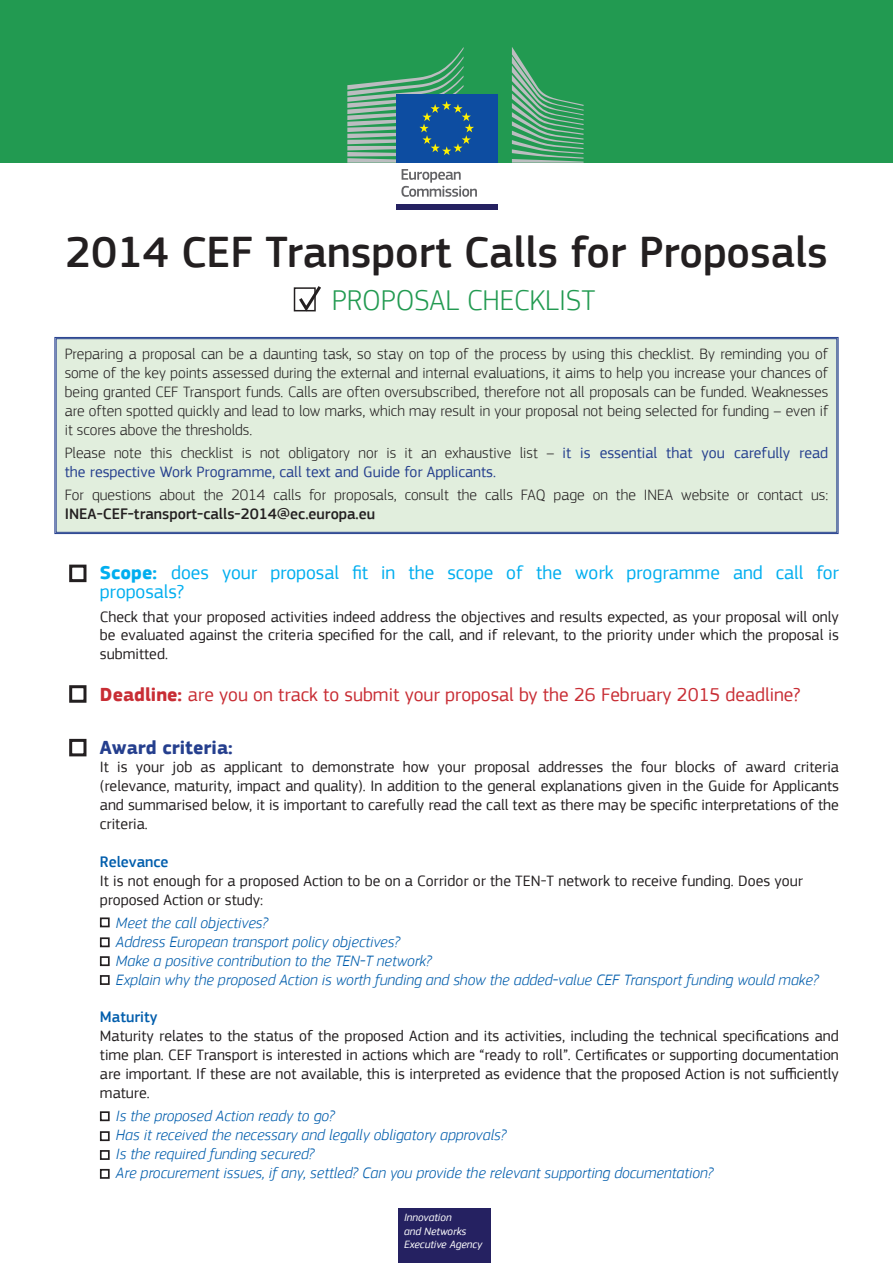
<style>
.page{position:relative;width:893px;height:1263px;background:#fff}
.page>*{position:absolute;margin:0;border:0;box-sizing:border-box;transform-origin:0 0}
.t1{font:500 45px "EC Square Sans Pro";color:#231f20}
.t2{font:300 30px "EC Square Sans Pro";color:#229a51}
.t3{font:19.5px/19.5px "EC Square Sans Pro";color:#00aeef}
.t4{font:19.5px "EC Square Sans Pro";color:#c82d34}
.t5{font:700 19.5px "EC Square Sans Pro";color:#253f8e}
.Paragraph_Style_1{font:15.75px/18.9px "EC Square Sans Pro";color:#231f20;text-align:justify}
.Paragraph_Style_1-2{font:300 15.75px/18.9px "EC Square Sans Pro";color:#231f20;text-align:justify}
.Paragraph_Style_1-3{font:italic 300 15.75px "EC Square Sans Pro";color:#015dac}
.Paragraph_Style_1-4{font:15.75px/18.9px "EC Square Sans Pro";color:#253f8e}
.t6{font:500 15.75px "EC Square Sans Pro";color:#015dac}
.t7{font:italic 11.1px/13.4px "EC Square Sans Pro";color:#fff}
.s1{font-weight:300;color:#231f20}
.s2{font-weight:500}
.s3{font-weight:700}
</style>
<div class="page">
<div style="left:55px;top:337px;width:783px;height:197px;background:#e1eedd"></div>
<div style="left:294px;top:287px;width:22px;height:24px;border:2px solid #231f20"></div>
<svg style="left:296px;top:286px;width:25px;height:26px"></svg>
<div style="left:69px;top:565px;width:17px;height:17px;border:3px solid #231f20"></div>
<div style="left:69px;top:685px;width:17px;height:18px;border:3px solid #231f20"></div>
<div style="left:100px;top:917px;width:10px;height:10px;border:2px solid #231f20"></div>
<div style="left:100px;top:937px;width:10px;height:10px;border:2px solid #231f20"></div>
<div style="left:100px;top:956px;width:10px;height:10px;border:2px solid #231f20"></div>
<div style="left:100px;top:975px;width:10px;height:10px;border:2px solid #231f20"></div>
<div style="left:100px;top:1111px;width:10px;height:10px;border:2px solid #231f20"></div>
<div style="left:100px;top:1131px;width:10px;height:10px;border:2px solid #231f20"></div>
<div style="left:100px;top:1150px;width:10px;height:10px;border:2px solid #231f20"></div>
<div style="left:100px;top:1169px;width:10px;height:10px;border:2px solid #231f20"></div>
<div style="left:398px;top:1208px;width:93px;height:55px;background:#252161"></div>
<div style="left:69px;top:739px;width:17px;height:17px;border:3px solid #231f20"></div>
<div style="left:0;top:0;width:893px;height:163px;background:#229a51"></div>
<div style="left:396px;top:95px;width:101px;height:68px;background:#0d4da1"></div>
<svg style="left:347px;top:47px;width:127px;height:116px"></svg>
<div style="left:396px;top:205px;width:101px;height:5px;background:#252161"></div>
<svg style="left:512px;top:47px;width:72px;height:116px"></svg>
<svg style="left:401px;top:169px;width:76px;height:28px"></svg>
<p class="t1" style="left:65px;top:226px;width:764px">2014 CEF Transport Calls for Proposals</p>
<p class="t2" style="left:332px;top:282px;width:265px">PROPOSAL CHECKLIST</p>
<p class="Paragraph_Style_1-2" style="left:65px;top:344px;width:765px">Preparing a proposal can be a daunting task, so stay on top of the process by using this checklist. By reminding you of some of the key points assessed during the external and internal evaluations, it aims to help you increase your chances of being granted CEF Transport funds. Calls are often oversubscribed, therefore not all proposals can be funded. Weaknesses are often spotted quickly and lead to low marks, which may result in your proposal not being selected for funding – even if it scores above the thresholds.</p>
<p class="Paragraph_Style_1-4" style="left:65px;top:443px;width:765px"><span class="s1">Please note this checklist is not obligatory nor is it an exhaustive list –</span> it is essential that you carefully read the respective Work Programme, call text and Guide for Applicants.</p>
<p class="Paragraph_Style_1-2" style="left:65px;top:485px;width:765px">For questions about the 2014 calls for proposals, consult the calls FAQ page on the INEA website or contact us:<br><span class="s2">INEA-CEF-transport-calls-2014@ec.europa.eu</span></p>
<p class="t3" style="left:100px;top:563px;width:741px"><span class="s3">Scope:</span> does your proposal fit in the scope of the work programme and call for proposals?</p>
<p class="Paragraph_Style_1" style="left:100px;top:607px;width:740px">Check that your proposed activities indeed address the objectives and results expected, as your proposal will only be evaluated against the criteria specified for the call, and if relevant, to the priority under which the proposal is submitted.</p>
<p class="t4" style="left:100px;top:683px;width:702px"><span class="s3">Deadline:</span> are you on track to submit your proposal by the 26 February 2015 deadline?</p>
<p class="t5" style="left:100px;top:735px;width:134px">Award criteria:</p>
<p class="Paragraph_Style_1" style="left:100px;top:758px;width:741px">It is your job as applicant to demonstrate how your proposal addresses the four blocks of award criteria (relevance, maturity, impact and quality). In addition to the general explanations given in the Guide for Applicants and summarised below, it is important to carefully read the call text as there may be specific interpretations of the criteria.</p>
<p class="t6" style="left:100px;top:852px;width:70px">Relevance</p>
<p class="Paragraph_Style_1" style="left:100px;top:871px;width:705px">It is not enough for a proposed Action to be on a Corridor or the TEN-T network to receive funding. Does your proposed Action or study:</p>
<p class="Paragraph_Style_1-3" style="left:116px;top:913px;width:153px">Meet the call objectives?</p>
<p class="Paragraph_Style_1-3" style="left:116px;top:932px;width:285px">Address European transport policy objectives?</p>
<p class="Paragraph_Style_1-3" style="left:116px;top:951px;width:317px">Make a positive contribution to the TEN-T network?</p>
<p class="Paragraph_Style_1-3" style="left:116px;top:970px;width:704px">Explain why the proposed Action is worth funding and show the added-value CEF Transport funding would make?</p>
<p class="t6" style="left:100px;top:1008px;width:59px">Maturity</p>
<p class="Paragraph_Style_1" style="left:100px;top:1027px;width:740px">Maturity relates to the status of the proposed Action and its activities, including the technical specifications and time plan. CEF Transport is interested in actions which are “ready to roll”. Certificates or supporting documentation are important. If these are not available, this is interpreted as evidence that the proposed Action is not sufficiently mature.</p>
<p class="Paragraph_Style_1-3" style="left:116px;top:1107px;width:220px">Is the proposed Action ready to go?</p>
<p class="Paragraph_Style_1-3" style="left:116px;top:1126px;width:392px">Has it received the necessary and legally obligatory approvals?</p>
<p class="Paragraph_Style_1-3" style="left:116px;top:1144px;width:200px">Is the required funding secured?</p>
<p class="Paragraph_Style_1-3" style="left:116px;top:1163px;width:599px">Are procurement issues, if any, settled? Can you provide the relevant supporting documentation?</p>
<p class="t7" style="left:404px;top:1211px;width:80px">Innovation<br>and Networks<br>Executive Agency</p>
</div>
